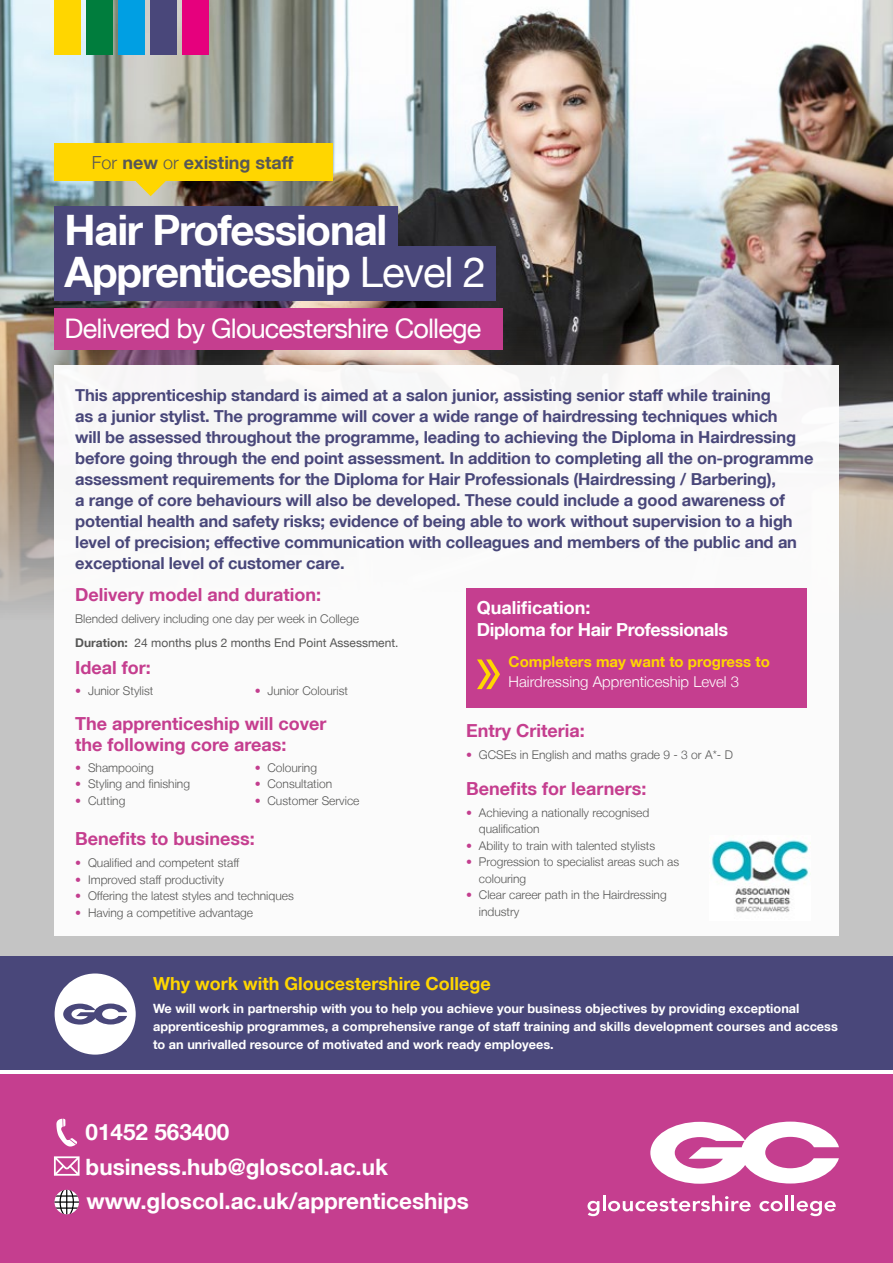
<style>
.page{position:relative;width:893px;height:1263px;background:#fff}
.page>*{position:absolute;margin:0;border:0;box-sizing:border-box;transform-origin:0 0}
.t1{font:700 42px/42px "Helvetica Neue LT";letter-spacing:-.03em;color:#fff}
.t2{font:27px "Helvetica Neue LT";letter-spacing:-.03em;color:#fff}
.t3{font:700 22.5px/34.5px "Helvetica Neue LT";color:#fff}
.t4{font:700 18px/21.6px "Helvetica Neue LT";color:#c53e8f}
.t5{font:700 18px/21.6px "Helvetica Neue LT";letter-spacing:-.02em;color:#fff}
.t6{font:700 18px "Helvetica Neue LT";color:#ffd600}
.t7{font:700 18px "Helvetica Neue LT";color:#575756}
.t8{font:700 16.5px/21px "Helvetica Neue LT";letter-spacing:-.01em;color:#49477a}
.t9{font:300 15px "Helvetica Neue LT";color:#fff}
.t10{font:700 15px "Helvetica Neue LT";color:#ffd600}
.t11{font:700 12.75px/18px "Helvetica Neue LT";color:#fff}
.t12{font:300 12px/16.5px "Helvetica Neue LT";color:#575756}
.s1{font-weight:300}
.s2{font-weight:400}
.s3{font-weight:700}
.s4{color:#c33e8f}
</style>
<div class="page">
<div style="left:0;top:305px;width:893px;height:721px;background:#c4c4c4"></div>
<img style="left:0;top:0;width:893px;height:605px">
<div style="left:54px;top:365px;width:785px;height:570px;background:#fff"></div>
<div style="left:54px;top:246px;width:442px;height:55px;background:#49477a"></div>
<div style="left:0;top:1075px;width:893px;height:188px;background:#c53e8f"></div>
<svg style="left:650px;top:1121px;width:189px;height:63px"></svg>
<svg style="left:587px;top:1195px;width:164px;height:21px"></svg>
<svg style="left:759px;top:1201px;width:24px;height:10px"></svg>
<hr style="left:785px;top:1195px;width:3px;height:16px;background:#fff">
<hr style="left:791px;top:1195px;width:3px;height:16px;background:#fff">
<svg style="left:797px;top:1201px;width:39px;height:15px"></svg>
<div style="left:54px;top:207px;width:343px;height:44px;background:#49477a"></div>
<div style="left:54px;top:308px;width:449px;height:41px;background:#c53e8f"></div>
<svg style="left:56px;top:1119px;width:21px;height:27px"></svg>
<svg style="left:55px;top:1190px;width:24px;height:24px"></svg>
<svg style="left:54px;top:1156px;width:26px;height:20px"></svg>
<div style="left:0;top:956px;width:893px;height:113px;background:#49477a"></div>
<div style="left:55px;top:973px;width:81px;height:81px;background:#fff;border-radius:50%"></div>
<svg style="left:63px;top:1003px;width:64px;height:21px"></svg>
<div style="left:54px;top:144px;width:278px;height:37px;background:#ffd600"></div>
<svg style="left:136px;top:181px;width:30px;height:15px"></svg>
<div style="left:466px;top:588px;width:341px;height:120px;background:#c53e8f"></div>
<svg style="left:477px;top:659px;width:23px;height:30px"></svg>
<img style="left:711px;top:839px;width:99px;height:74px">
<div style="left:54px;top:0;width:26px;height:54px;background:#ffd600"></div>
<div style="left:86px;top:0;width:26px;height:54px;background:#007d3d"></div>
<div style="left:118px;top:0;width:26px;height:54px;background:#009fe3"></div>
<div style="left:150px;top:0;width:26px;height:54px;background:#49477a"></div>
<div style="left:182px;top:0;width:26px;height:54px;background:#e6007d"></div>
<p class="t7" style="left:92px;top:151px;width:203px"><span class="s1">For</span> new <span class="s1">or</span> existing staff</p>
<h1 class="t1" style="left:65px;top:208px;width:423px">Hair Professional<br>Apprenticeship <span class="s2">Level 2</span></h1>
<h2 class="t2" style="left:65px;top:312px;width:418px">Delivered by Gloucestershire College</h2>
<p class="t8" style="left:75px;top:385px;width:740px">This apprenticeship standard is aimed at a salon junior, assisting senior staff while training<br>as a junior stylist. The programme will cover a wide range of hairdressing techniques which<br>will be assessed throughout the programme, leading to achieving the Diploma in Hairdressing before going through the end point assessment. In addition to completing all the on-programme assessment requirements for the Diploma for Hair Professionals (Hairdressing / Barbering),<br>a range of core behaviours will also be developed. These could include a good awareness of potential health and safety risks; evidence of being able to work without supervision to a high level of precision; effective communication with colleagues and members of the public and an exceptional level of customer care.</p>
<p class="t4" style="left:75px;top:583px;width:247px">Delivery model and duration:</p>
<p class="t12" style="left:75px;top:606px;width:325px;line-height:24px">Blended delivery including one day per week in College<br><span class="s3">Duration:</span> <span class="s2">24 months plus 2 months End Point Assessment.</span></p>
<p class="t4" style="left:75px;top:656px;width:77px">Ideal for:</p>
<p class="t12" style="left:75px;top:682px;width:80px"><span class="s4">•</span> Junior Stylist</p>
<p class="t12" style="left:255px;top:682px;width:95px"><span class="s4">•</span> Junior Colourist</p>
<p class="t4" style="left:75px;top:712px;width:253px">The apprenticeship will cover the following core areas:</p>
<p class="t12" style="left:75px;top:759px;width:80px"><span class="s4">•</span> Shampooing</p>
<p class="t12" style="left:75px;top:775px;width:116px"><span class="s4">•</span> Styling and finishing</p>
<p class="t12" style="left:75px;top:792px;width:52px"><span class="s4">•</span> Cutting</p>
<p class="t12" style="left:255px;top:759px;width:64px"><span class="s4">•</span> Colouring</p>
<p class="t12" style="left:255px;top:775px;width:79px"><span class="s4">•</span> Consultation</p>
<p class="t12" style="left:255px;top:792px;width:106px"><span class="s4">•</span> Customer Service</p>
<p class="t4" style="left:75px;top:828px;width:181px">Benefits to business:</p>
<p class="t12" style="left:75px;top:855px;width:166px"><span class="s4">•</span> Qualified and competent staff</p>
<p class="t12" style="left:75px;top:871px;width:150px"><span class="s4">•</span> Improved staff productivity</p>
<p class="t12" style="left:75px;top:888px;width:220px"><span class="s4">•</span> Offering the latest styles and techniques</p>
<p class="t12" style="left:75px;top:904px;width:179px"><span class="s4">•</span> Having a competitive advantage</p>
<p class="t5" style="left:477px;top:596px;width:253px">Qualification:<br>Diploma for Hair Professionals</p>
<p class="t10" style="left:509px;top:652px;width:263px">Completers may want to progress to</p>
<p class="t9" style="left:509px;top:672px;width:232px">Hairdressing Apprenticeship Level 3</p>
<p class="t4" style="left:466px;top:719px;width:120px">Entry Criteria:</p>
<p class="t12" style="left:466px;top:746px;width:268px"><span class="s4">•</span> GCSEs in English and maths grade 9 - 3 or A*- D</p>
<p class="t4" style="left:466px;top:777px;width:182px">Benefits for learners:</p>
<p class="t12" style="left:479px;top:804px;width:172px;text-indent:-13px"><span class="s4">•</span> Achieving a nationally recognised qualification</p>
<p class="t12" style="left:466px;top:837px;width:190px"><span class="s4">•</span> Ability to train with talented stylists</p>
<p class="t12" style="left:479px;top:854px;width:202px;text-indent:-13px"><span class="s4">•</span> Progression to specialist areas such as colouring</p>
<p class="t12" style="left:479px;top:887px;width:189px;text-indent:-13px"><span class="s4">•</span> Clear career path in the Hairdressing industry</p>
<p class="t6" style="left:153px;top:973px;width:339px">Why work with Gloucestershire College</p>
<p class="t11" style="left:153px;top:999px;width:686px">We will work in partnership with you to help you achieve your business objectives by providing exceptional apprenticeship programmes, a comprehensive range of staff training and skills development courses and access to an unrivalled resource of motivated and work ready employees.</p>
<h3 class="t3" style="left:86px;top:1114px;width:385px">01452 563400 business.hub@gloscol.ac.uk www.gloscol.ac.uk/apprenticeships</h3>
</div>
